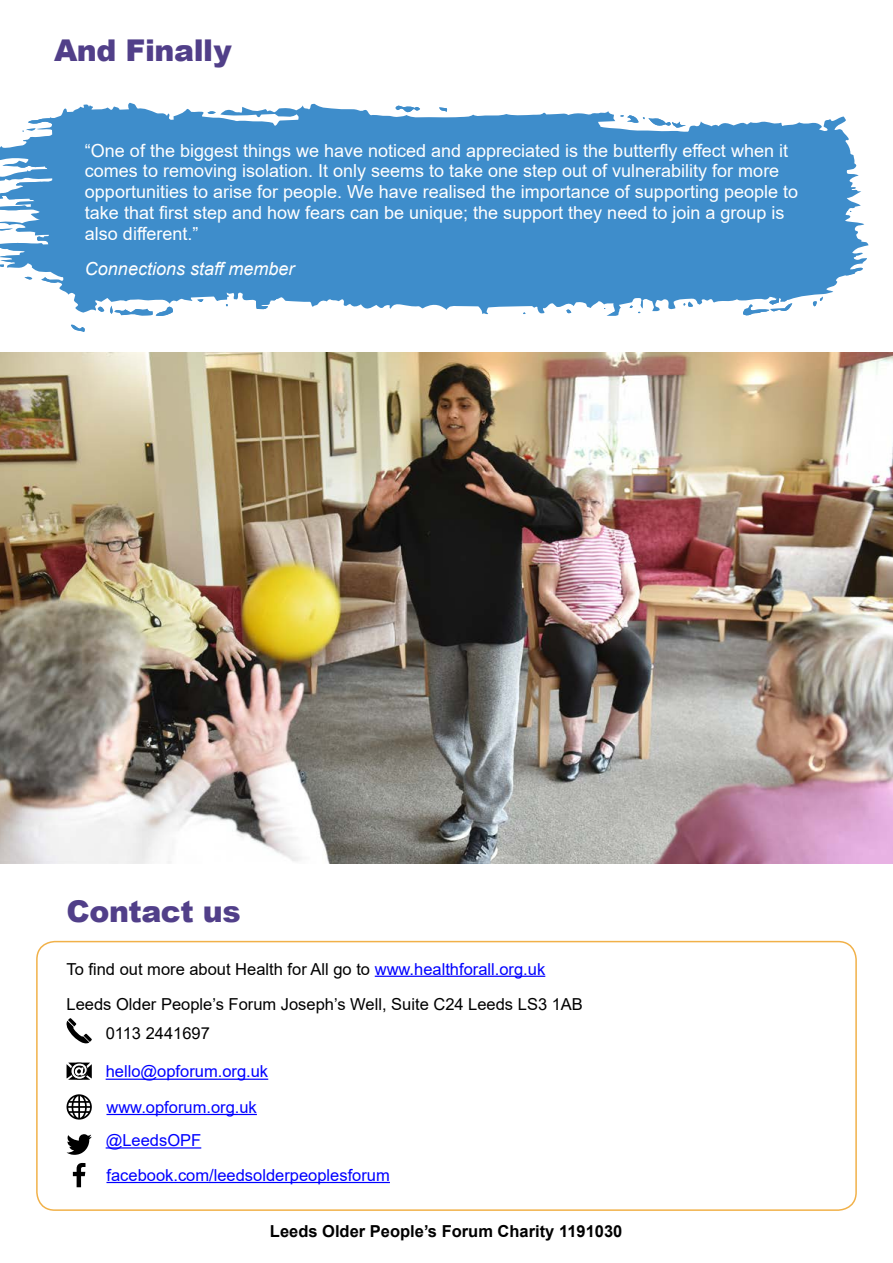
<style>
.page{position:relative;width:893px;height:1263px;background:#fff}
.page>*{position:absolute;margin:0;border:0;box-sizing:border-box;transform-origin:0 0}
.t1{font:900 30px "Arial";letter-spacing:-.015em;color:#513f89}
.t2{font:18px/20.7px "Arial";color:#fff}
.t3{font:italic 18px "Arial";color:#fff}
.t4{font:16.5px "Arial";color:#000}
.t5{font:16.5px "Arial";color:#00f}
.t6{font:700 16.5px "Arial";color:#000}
.s1{color:#00f}
</style>
<div class="page">
<div style="left:36px;top:941px;width:821px;height:270px;border:2px solid #f1b149;border-radius:18px"></div>
<hr style="left:375px;top:976px;width:170px;height:1px;background:#00f">
<svg style="left:67px;top:1062px;width:25px;height:18px"></svg>
<svg style="left:67px;top:1094px;width:25px;height:25px"></svg>
<svg style="left:67px;top:1134px;width:25px;height:21px"></svg>
<svg style="left:73px;top:1163px;width:12px;height:24px"></svg>
<hr style="left:106px;top:1114px;width:151px;height:1px;background:#00f">
<hr style="left:106px;top:1182px;width:284px;height:1px;background:#00f">
<hr style="left:106px;top:1078px;width:162px;height:2px;background:#00f">
<hr style="left:106px;top:1147px;width:95px;height:1px;background:#00f">
<svg style="left:66px;top:1018px;width:26px;height:25px"></svg>
<svg style="left:0;top:103px;width:868px;height:212px;background:#5b9ed3"></svg>
<svg style="left:71px;top:324px;width:14px;height:8px"></svg>
<svg style="left:41px;top:277px;width:17px;height:7px"></svg>
<svg style="left:439px;top:107px;width:8px;height:5px"></svg>
<svg style="left:848px;top:187px;width:10px;height:5px"></svg>
<svg style="left:395px;top:103px;width:25px;height:11px"></svg>
<svg style="left:208px;top:111px;width:8px;height:3px"></svg>
<svg style="left:24px;top:276px;width:8px;height:5px"></svg>
<svg style="left:566px;top:309px;width:5px;height:5px"></svg>
<svg style="left:98px;top:306px;width:75px;height:10px"></svg>
<svg style="left:197px;top:299px;width:6px;height:4px"></svg>
<svg style="left:813px;top:297px;width:10px;height:9px"></svg>
<svg style="left:743px;top:294px;width:49px;height:22px"></svg>
<svg style="left:683px;top:302px;width:10px;height:5px"></svg>
<svg style="left:620px;top:115px;width:66px;height:13px"></svg>
<svg style="left:630px;top:301px;width:13px;height:13px"></svg>
<svg style="left:604px;top:308px;width:14px;height:8px"></svg>
<svg style="left:845px;top:256px;width:18px;height:20px"></svg>
<svg style="left:23px;top:118px;width:30px;height:15px"></svg>
<svg style="left:847px;top:205px;width:8px;height:7px"></svg>
<svg style="left:344px;top:123px;width:14px;height:8px"></svg>
<svg style="left:139px;top:284px;width:11px;height:9px"></svg>
<svg style="left:512px;top:292px;width:45px;height:8px"></svg>
<svg style="left:456px;top:124px;width:8px;height:7px"></svg>
<svg style="left:577px;top:293px;width:6px;height:6px"></svg>
<svg style="left:171px;top:120px;width:8px;height:5px"></svg>
<svg style="left:803px;top:282px;width:5px;height:5px"></svg>
<svg style="left:197px;top:284px;width:16px;height:8px"></svg>
<svg style="left:373px;top:128px;width:7px;height:4px"></svg>
<svg style="left:537px;top:117px;width:6px;height:4px"></svg>
<svg style="left:256px;top:289px;width:27px;height:20px"></svg>
<svg style="left:115px;top:117px;width:9px;height:10px"></svg>
<svg style="left:245px;top:270px;width:4px;height:4px"></svg>
<svg style="left:325px;top:125px;width:5px;height:3px"></svg>
<svg style="left:442px;top:291px;width:60px;height:10px"></svg>
<svg style="left:165px;top:282px;width:23px;height:12px"></svg>
<svg style="left:579px;top:123px;width:4px;height:4px"></svg>
<svg style="left:384px;top:275px;width:28px;height:23px"></svg>
<svg style="left:299px;top:115px;width:7px;height:11px"></svg>
<svg style="left:593px;top:124px;width:2px;height:6px"></svg>
<svg style="left:515px;top:117px;width:4px;height:4px"></svg>
<svg style="left:0;top:229px;width:66px;height:38px"></svg>
<svg style="left:423px;top:292px;width:11px;height:6px"></svg>
<div style="left:299px;top:274px;width:78px;height:27px;background:#3e8dcb"></div>
<svg style="left:0;top:165px;width:55px;height:46px"></svg>
<img style="left:0;top:353px;width:893px;height:510px">
<h1 class="t1" style="left:54px;top:29px;width:179px">And Finally</h1>
<p class="t2" style="left:85px;top:140px;width:715px">“One of the biggest things we have noticed and appreciated is the butterfly effect when it comes to removing isolation. It only seems to take one step out of vulnerability for more opportunities to arise for people. We have realised the importance of supporting people to take that first step and how fears can be unique; the support they need to join a group is also different.”</p>
<p class="t3" style="left:85px;top:257px;width:211px">Connections staff member</p>
<h1 class="t1" style="left:67px;top:889px;width:176px">Contact us</h1>
<p class="t4" style="left:67px;top:957px;width:480px">To find out more about Health for All go to <span class="s1">www.healthforall.org.uk</span></p>
<p class="t4" style="left:67px;top:993px;width:518px">Leeds Older People’s Forum Joseph’s Well, Suite C24 Leeds LS3 1AB</p>
<p class="t4" style="left:106px;top:1021px;width:106px">0113 2441697</p>
<p class="t5" style="left:106px;top:1060px;width:164px">hello@opforum.org.uk</p>
<p class="t5" style="left:106px;top:1095px;width:152px">www.opforum.org.uk</p>
<p class="t5" style="left:106px;top:1129px;width:97px">@LeedsOPF</p>
<p class="t5" style="left:106px;top:1163px;width:285px">facebook.com/leedsolderpeoplesforum</p>
<p class="t6" style="left:270px;top:1219px;width:354px">Leeds Older People’s Forum Charity 1191030</p>
</div>
